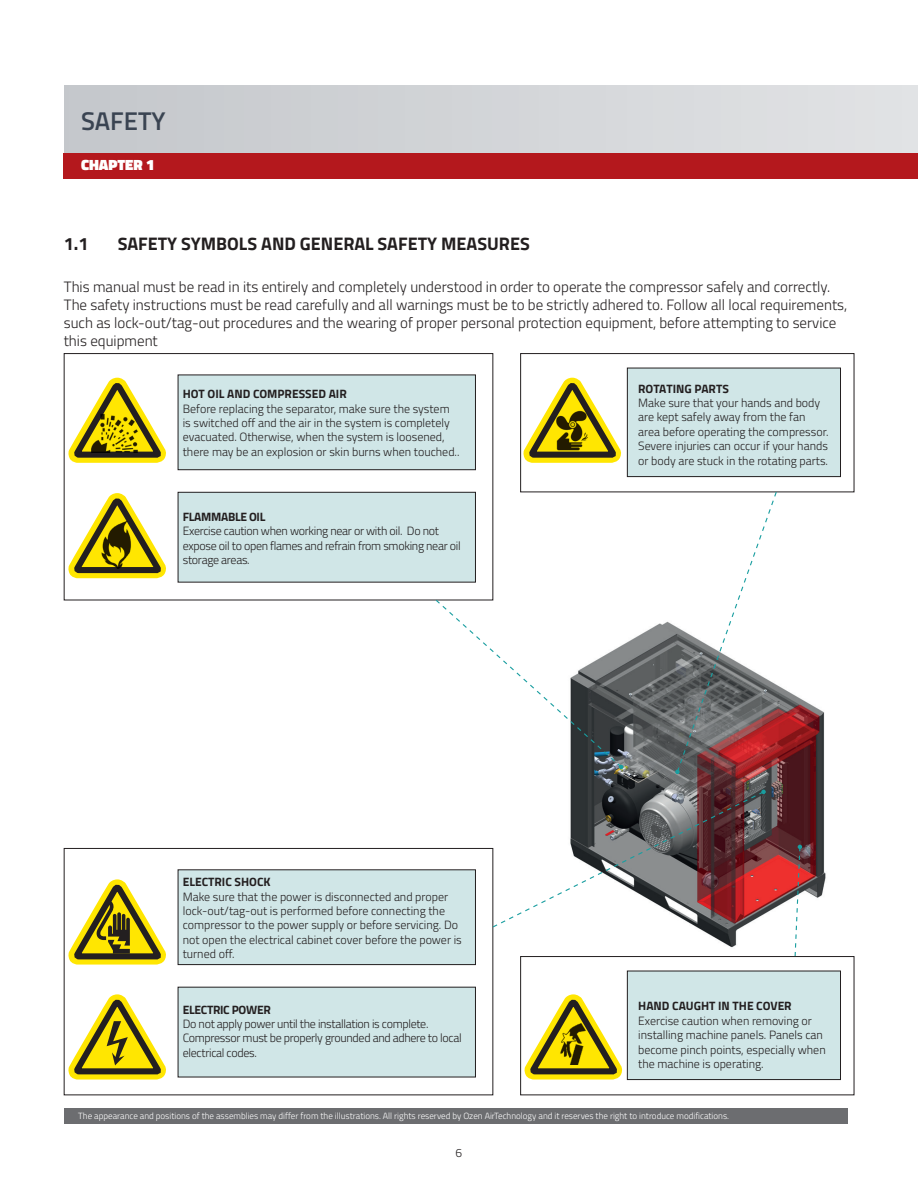
<style>
.page{position:relative;width:918px;height:1188px;background:#fff}
.page>*{position:absolute;margin:0;border:0;box-sizing:border-box;transform-origin:0 0}
.t1{font:600 25.65px "Titillium Web";color:#3a4452}
.t2{font:18px "Titillium Web Bold dp";color:#231f20}
.t3{font:300 15px/18px "Titillium Web";color:#231f20}
.t4{font:900 15px "Titillium Web";color:#fff}
.t5{font:300 12px/14.4px "Titillium Web";color:#231f20}
.t6{font:300 12px/14.4px "Titillium Web";letter-spacing:-.025em;color:#231f20}
.t7{font:12px "Titillium Web Bold dp";color:#231f20}
.t8{font:12px "Titillium Web Bold dp";letter-spacing:-.025em;color:#231f20}
.t9{font:300 9px "Titillium Web";color:#fff}
</style>
<div class="page">
<div style="left:64px;top:85px;width:854px;height:71px;background:linear-gradient(to right,#c4c7cb,#e1e3e5)"></div>
<div style="left:64px;top:153px;width:854px;height:26px;background:#b4181d"></div>
<img style="left:472px;top:621px;width:383px;height:350px">
<svg style="left:794px;top:845px;width:8px;height:111px"></svg>
<div style="left:178px;top:870px;width:297px;height:95px;background:#d0e6e7"></div>
<div style="left:178px;top:870px;width:298px;height:95px;border:1px solid #231f20"></div>
<div style="left:627px;top:971px;width:214px;height:109px;background:#d0e6e7"></div>
<div style="left:627px;top:971px;width:214px;height:109px;border:1px solid #231f20"></div>
<div style="left:178px;top:987px;width:297px;height:90px;background:#d0e6e7"></div>
<div style="left:627px;top:368px;width:214px;height:109px;background:#d0e6e7"></div>
<div style="left:627px;top:368px;width:214px;height:109px;border:1px solid #231f20"></div>
<div style="left:178px;top:375px;width:297px;height:95px;background:#d0e6e7"></div>
<div style="left:178px;top:375px;width:298px;height:95px;border:1px solid #231f20"></div>
<div style="left:178px;top:492px;width:297px;height:90px;background:#d0e6e7"></div>
<div style="left:178px;top:492px;width:298px;height:90px;border:1px solid #231f20"></div>
<div style="left:64px;top:353px;width:429px;height:247px;border:1px solid #231f20"></div>
<div style="left:64px;top:848px;width:429px;height:247px;border:1px solid #231f20"></div>
<div style="left:520px;top:353px;width:334px;height:139px;border:1px solid #231f20"></div>
<div style="left:520px;top:956px;width:334px;height:139px;border:1px solid #231f20"></div>
<svg style="left:435px;top:599px;width:188px;height:170px"></svg>
<svg style="left:675px;top:491px;width:103px;height:283px"></svg>
<svg style="left:492px;top:790px;width:274px;height:138px"></svg>
<div style="left:64px;top:1109px;width:783px;height:15px;background:#6c6d70"></div>
<svg style="left:68px;top:377px;width:98px;height:86px"></svg>
<img style="left:89px;top:403px;width:62px;height:50px">
<svg style="left:68px;top:493px;width:98px;height:85px"></svg>
<img style="left:85px;top:507px;width:67px;height:61px">
<svg style="left:523px;top:377px;width:98px;height:86px"></svg>
<img style="left:553px;top:410px;width:39px;height:42px">
<svg style="left:68px;top:994px;width:98px;height:86px"></svg>
<svg style="left:68px;top:879px;width:98px;height:86px"></svg>
<svg style="left:524px;top:994px;width:99px;height:86px"></svg>
<img style="left:559px;top:1024px;width:28px;height:41px">
<h1 class="t1" style="left:81px;top:102px;width:86px">SAFETY</h1>
<p class="t4" style="left:81px;top:154px;width:75px">CHAPTER 1</p>
<h2 class="t2" style="left:64px;top:230px;width:26px">1.1</h2>
<h2 class="t2" style="left:118px;top:230px;width:414px">SAFETY SYMBOLS AND GENERAL SAFETY MEASURES</h2>
<p class="t3" style="left:64px;top:277px;width:785px">This manual must be read in its entirely and completely understood in order to operate the compressor safely and correctly.<br>The safety instructions must be read carefully and all warnings must be to be strictly adhered to. Follow all local requirements, such as lock-out/tag-out procedures and the wearing of proper personal protection equipment, before attempting to service this equipment</p>
<p class="t7" style="left:183px;top:385px;width:166px">HOT OIL AND COMPRESSED AIR</p>
<p class="t5" style="left:183px;top:401px;width:278px">Before replacing the separator, make sure the system is switched off and the air in the system is completely evacuated. Otherwise, when the system is loosened, there may be an explosion or skin burns when touched..</p>
<p class="t8" style="left:183px;top:507px;width:84px">FLAMMABLE OIL</p>
<p class="t6" style="left:183px;top:523px;width:279px">Exercise caution when working near or with oil. Do not expose oil to open flames and refrain from smoking near oil storage areas.</p>
<p class="t7" style="left:183px;top:873px;width:89px">ELECTRIC SHOCK</p>
<p class="t5" style="left:183px;top:889px;width:281px">Make sure that the power is disconnected and proper lock-out/tag-out is performed before connecting the compressor to the power supply or before servicing. Do not open the electrical cabinet cover before the power is turned off.</p>
<p class="t8" style="left:183px;top:1000px;width:89px">ELECTRIC POWER</p>
<p class="t6" style="left:183px;top:1016px;width:281px">Do not apply power until the installation is complete.<br>Compressor must be properly grounded and adhere to local electrical codes.</p>
<p class="t7" style="left:638px;top:379px;width:92px">ROTATING PARTS</p>
<p class="t5" style="left:638px;top:395px;width:192px">Make sure that your hands and body are kept safely away from the fan area before operating the compressor.<br>Severe injuries can occur if your hands or body are stuck in the rotating parts.</p>
<p class="t7" style="left:638px;top:997px;width:155px">HAND CAUGHT IN THE COVER</p>
<p class="t5" style="left:638px;top:1013px;width:189px">Exercise caution when removing or installing machine panels. Panels can become pinch points, especially when the machine is operating.</p>
<p class="t9" style="left:78px;top:1110px;width:652px">The appearance and positions of the assemblies may differ from the illustrations. All rights reserved by Ozen AirTechnology and it reserves the right to introduce modifications.</p>
<p class="t5" style="left:456px;top:1145px;width:8px">6</p>
</div>
